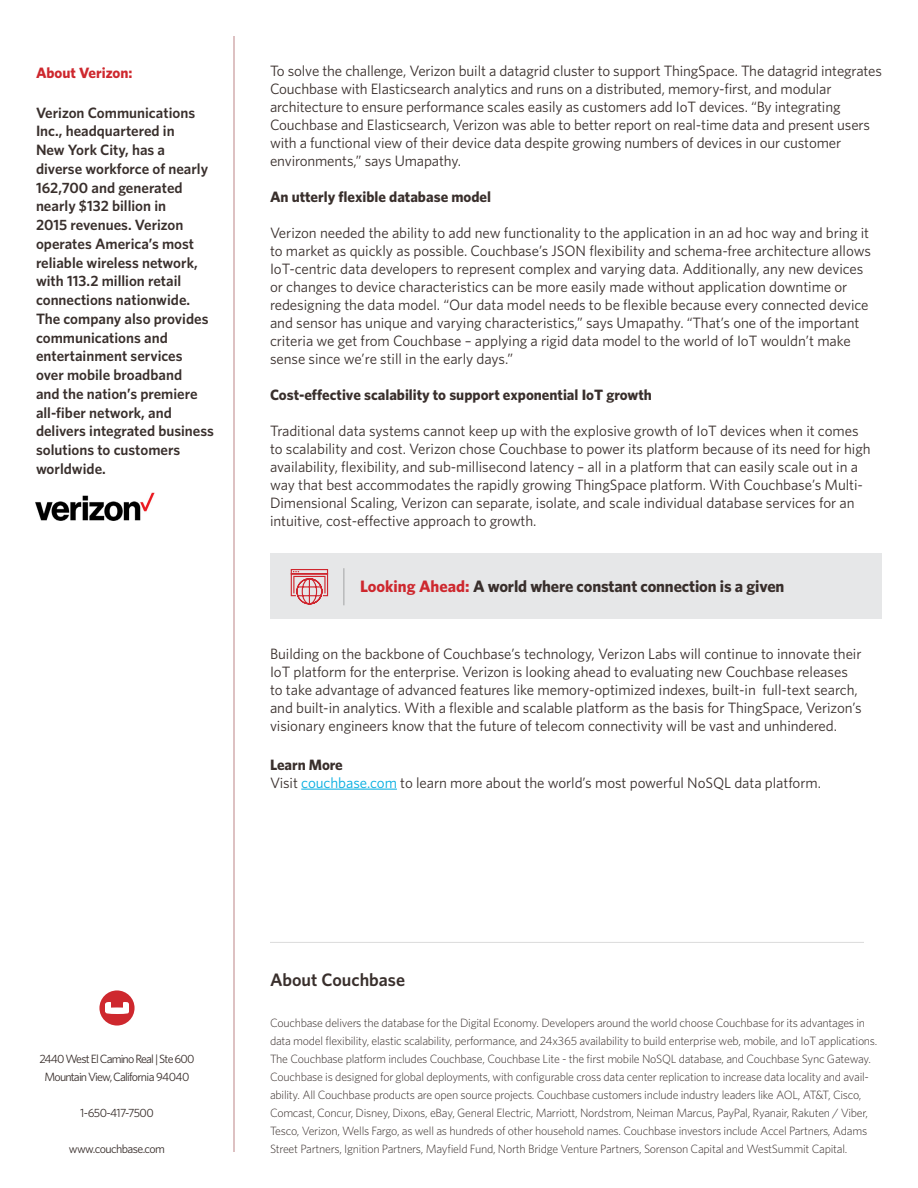
<style>
.page{position:relative;width:918px;height:1188px;background:#fff}
.page>*{position:absolute;margin:0;border:0;box-sizing:border-box;transform-origin:0 0}
.t1{font:600 18px "Whitney";color:#392f2c}
.t2{font:700 16.5px "Whitney";letter-spacing:-.01em;color:#392f2c}
.t3{font:15px/18px "Whitney";letter-spacing:-.005em;color:#392f2c}
.t4{font:600 15px/18.8px "Whitney";color:#392f2c}
.t5{font:700 15px "Whitney";color:#392f2c}
.t6{font:700 15px "Whitney";color:#ce282e}
.t7{font:300 12px/18px "Whitney";letter-spacing:-.02em;color:#392f2c}
.t8{font:12px/18px "Whitney";letter-spacing:-.07em;color:#392f2c;text-align:center}
.t9{font:12px "Whitney";letter-spacing:-.05em;color:#392f2c}
.s1{color:#ce282e}
.s2{font-weight:700}
.s3{color:#00ace0}
</style>
<div class="page">
<hr style="left:233px;top:36px;width:2px;height:1116px;background:#d3adaf">
<div style="left:99px;top:990px;width:36px;height:36px;background:#ce282e;border-radius:50%"></div>
<svg style="left:105px;top:1002px;width:24px;height:12px"></svg>
<hr style="left:270px;top:942px;width:594px;height:1px;background:#000">
<div style="left:270px;top:554px;width:612px;height:66px;background:#e6e7e8"></div>
<hr style="left:301px;top:789px;width:96px;height:1px;background:#00ace0">
<hr style="left:344px;top:568px;width:1px;height:37px;background:#000">
<img style="left:35px;top:493px;width:120px;height:27px">
<svg style="left:290px;top:569px;width:39px;height:36px"></svg>
<p class="t6" style="left:36px;top:63px;width:98px">About Verizon:</p>
<p class="t4" style="left:36px;top:103px;width:179px">Verizon Communications<br>Inc., headquartered in<br>New York City, has a diverse workforce of nearly<br>162,700 and generated nearly $132 billion in<br>2015 revenues. Verizon operates America’s most reliable wireless network, with 113.2 million retail connections nationwide.<br>The company also provides communications and entertainment services over mobile broadband<br>and the nation’s premiere all-fiber network, and delivers integrated business solutions to customers worldwide.</p>
<p class="t3" style="left:270px;top:62px;width:614px">To solve the challenge, Verizon built a datagrid cluster to support ThingSpace. The datagrid integrates Couchbase with Elasticsearch analytics and runs on a distributed, memory-first, and modular architecture to ensure performance scales easily as customers add IoT devices. “By integrating Couchbase and Elasticsearch, Verizon was able to better report on real-time data and present users with a functional view of their device data despite growing numbers of devices in our customer environments,” says Umapathy.</p>
<p class="t5" style="left:270px;top:187px;width:223px">An utterly flexible database model</p>
<p class="t3" style="left:270px;top:224px;width:602px">Verizon needed the ability to add new functionality to the application in an ad hoc way and bring it to market as quickly as possible. Couchbase’s JSON flexibility and schema-free architecture allows IoT-centric data developers to represent complex and varying data. Additionally, any new devices or changes to device characteristics can be more easily made without application downtime or redesigning the data model. “Our data model needs to be flexible because every connected device and sensor has unique and varying characteristics,” says Umapathy. “That’s one of the important criteria we get from Couchbase – applying a rigid data model to the world of IoT wouldn’t make sense since we’re still in the early days.”</p>
<p class="t5" style="left:270px;top:385px;width:384px">Cost-effective scalability to support exponential IoT growth</p>
<p class="t3" style="left:270px;top:422px;width:602px">Traditional data systems cannot keep up with the explosive growth of IoT devices when it comes to scalability and cost. Verizon chose Couchbase to power its platform because of its need for high availability, flexibility, and sub-millisecond latency – all in a platform that can easily scale out in a way that best accommodates the rapidly growing ThingSpace platform. With Couchbase’s Multi-Dimensional Scaling, Verizon can separate, isolate, and scale individual database services for an intuitive, cost-effective approach to growth.</p>
<p class="t2" style="left:360px;top:575px;width:426px"><span class="s1">Looking Ahead:</span> A world where constant connection is a given</p>
<p class="t3" style="left:270px;top:644px;width:593px">Building on the backbone of Couchbase’s technology, Verizon Labs will continue to innovate their IoT platform for the enterprise. Verizon is looking ahead to evaluating new Couchbase releases to take advantage of advanced features like memory-optimized indexes, built-in full-text search, and built-in analytics. With a flexible and scalable platform as the basis for ThingSpace, Verizon’s visionary engineers know that the future of telecom connectivity will be vast and unhindered.</p>
<p class="t3" style="left:270px;top:755px;width:553px"><span class="s2">Learn More<br></span>Visit <span class="s3">couchbase.com</span> to learn more about the world’s most powerful NoSQL data platform.</p>
<p class="t8" style="left:39px;top:1049px;width:157px">2440 West El Camino Real | Ste 600<br>Mountain View, California 94040</p>
<p class="t9" style="left:80px;top:1104px;width:75px">1-650-417-7500</p>
<p class="t9" style="left:69px;top:1140px;width:98px">www.couchbase.com</p>
<p class="t1" style="left:270px;top:968px;width:137px">About Couchbase</p>
<p class="t7" style="left:270px;top:1013px;width:609px">Couchbase delivers the database for the Digital Economy. Developers around the world choose Couchbase for its advantages in data model flexibility, elastic scalability, performance, and 24x365 availability to build enterprise web, mobile, and IoT applications.<br>The Couchbase platform includes Couchbase, Couchbase Lite - the first mobile NoSQL database, and Couchbase Sync Gateway.<br>Couchbase is designed for global deployments, with configurable cross data center replication to increase data locality and avail&shy;ability. All Couchbase products are open source projects. Couchbase customers include industry leaders like AOL, AT&amp;T, Cisco, Comcast, Concur, Disney, Dixons, eBay, General Electric, Marriott, Nordstrom, Neiman Marcus, PayPal, Ryanair, Rakuten / Viber, Tesco, Verizon, Wells Fargo, as well as hundreds of other household names. Couchbase investors include Accel Partners, Adams Street Partners, Ignition Partners, Mayfield Fund, North Bridge Venture Partners, Sorenson Capital and WestSummit Capital.</p>
</div>
